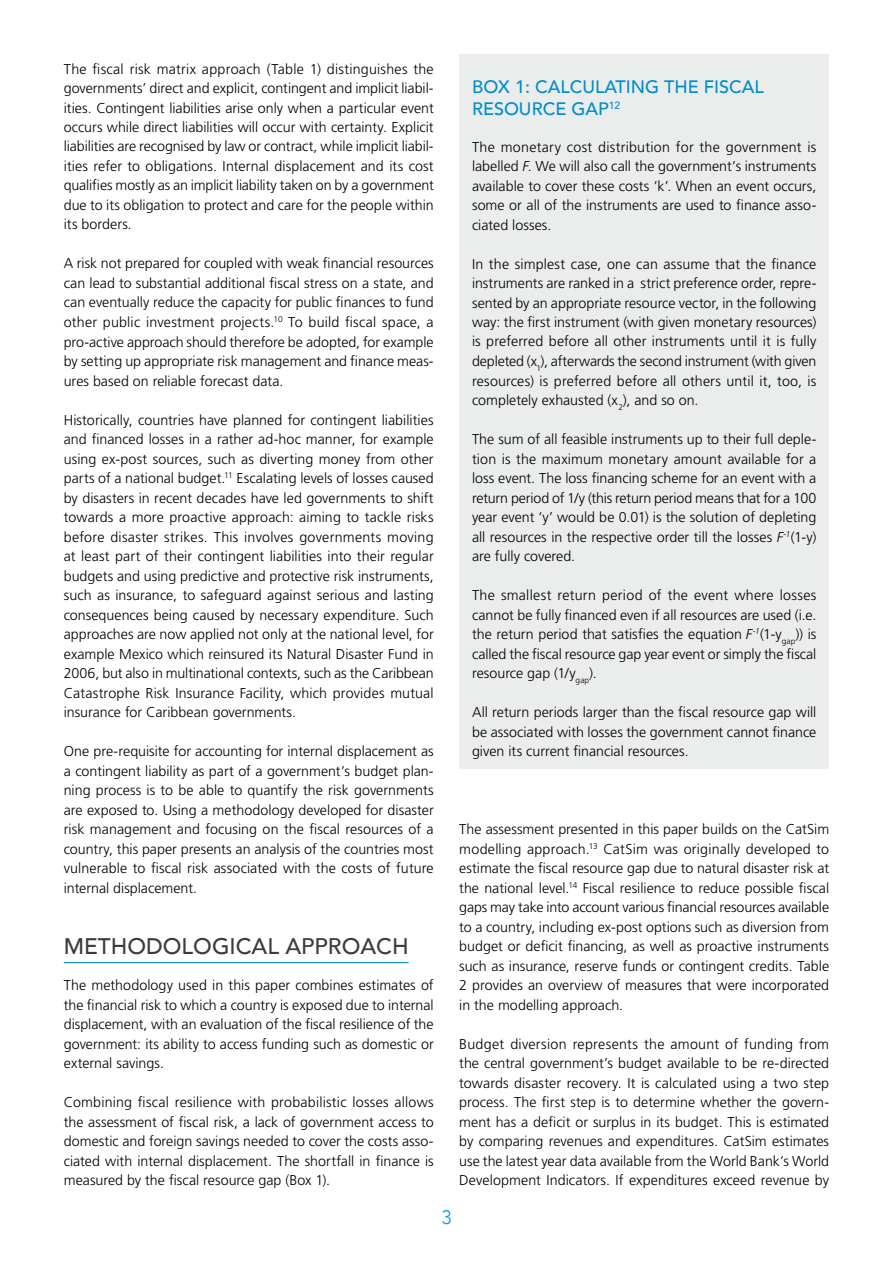
<style>
.page{position:relative;width:893px;height:1263px;background:#fff}
.page>*{position:absolute;margin:0;border:0;box-sizing:border-box;transform-origin:0 0}
.t1{font:500 22.5px "Avenir";color:#3c3c3b}
.t2{font:300 19.5px "Avenir";color:#00a1d6}
.t3{font:500 18px/21.6px "Avenir";color:#008eca}
.t4{font:300 14.25px/19.5px "Frutiger LT Std";color:#000;text-align:justify}
.s1{font-style:italic}
</style>
<div class="page">
<hr style="left:64px;top:962px;width:345px;height:1px;background:#008eca">
<div style="left:459px;top:54px;width:370px;height:715px;background:#ebecec"></div>
<p class="t4" style="left:64px;top:59px;width:371px">The fiscal risk matrix approach (Table 1) distinguishes the governments’ direct and explicit, contingent and implicit liabil&shy;ities. Contingent liabilities arise only when a particular event occurs while direct liabilities will occur with certainty. Explicit liabilities are recognised by law or contract, while implicit liabil&shy;ities refer to obligations. Internal displacement and its cost qualifies mostly as an implicit liability taken on by a government due to its obligation to protect and care for the people within its borders.</p>
<p class="t4" style="left:64px;top:254px;width:371px">A risk not prepared for coupled with weak financial resources can lead to substantial additional fiscal stress on a state, and can eventually reduce the capacity for public finances to fund other public investment projects.<sup>10</sup> To build fiscal space, a pro-active approach should therefore be adopted, for example by setting up appropriate risk management and finance meas&shy;ures based on reliable forecast data.</p>
<p class="t4" style="left:64px;top:410px;width:371px">Historically, countries have planned for contingent liabilities and financed losses in a rather ad-hoc manner, for example using ex-post sources, such as diverting money from other parts of a national budget.<sup>11</sup> Escalating levels of losses caused by disasters in recent decades have led governments to shift towards a more proactive approach: aiming to tackle risks before disaster strikes. This involves governments moving at least part of their contingent liabilities into their regular budgets and using predictive and protective risk instruments, such as insurance, to safeguard against serious and lasting consequences being caused by necessary expenditure. Such approaches are now applied not only at the national level, for example Mexico which reinsured its Natural Disaster Fund in 2006, but also in multinational contexts, such as the Caribbean Catastrophe Risk Insurance Facility, which provides mutual insurance for Caribbean governments.</p>
<p class="t4" style="left:64px;top:741px;width:371px">One pre-requisite for accounting for internal displacement as a contingent liability as part of a government’s budget plan&shy;ning process is to be able to quantify the risk governments are exposed to. Using a methodology developed for disaster risk management and focusing on the fiscal resources of a country, this paper presents an analysis of the countries most vulnerable to fiscal risk associated with the costs of future internal displacement.</p>
<h1 class="t1" style="left:64px;top:926px;width:346px">METHODOLOGICAL APPROACH</h1>
<p class="t4" style="left:64px;top:976px;width:371px">The methodology used in this paper combines estimates of the financial risk to which a country is exposed due to internal displacement, with an evaluation of the fiscal resilience of the government: its ability to access funding such as domestic or external savings.</p>
<p class="t4" style="left:64px;top:1093px;width:371px">Combining fiscal resilience with probabilistic losses allows the assessment of fiscal risk, a lack of government access to domestic and foreign savings needed to cover the costs asso&shy;ciated with internal displacement. The shortfall in finance is measured by the fiscal resource gap (Box 1).</p>
<p class="t3" style="left:472px;top:75px;width:293px">BOX 1: CALCULATING THE FISCAL<br>RESOURCE GAP<sup>12</sup></p>
<p class="t4" style="left:472px;top:137px;width:346px">The monetary cost distribution for the government is labelled <span class="s1">F</span>. We will also call the government’s instruments available to cover these costs ’k’. When an event occurs, some or all of the instruments are used to finance asso&shy;ciated losses.</p>
<p class="t4" style="left:472px;top:254px;width:346px">In the simplest case, one can assume that the finance instruments are ranked in a strict preference order, repre&shy;sented by an appropriate resource vector, in the following way: the first instrument (with given monetary resources) is preferred before all other instruments until it is fully depleted (x<sub>1</sub>), afterwards the second instrument (with given resources) is preferred before all others until it, too, is completely exhausted (x<sub>2</sub>), and so on.</p>
<p class="t4" style="left:472px;top:430px;width:346px">The sum of all feasible instruments up to their full deple&shy;tion is the maximum monetary amount available for a loss event. The loss financing scheme for an event with a return period of 1/y (this return period means that for a 100 year event ‘y’ would be 0.01) is the solution of depleting all resources in the respective order till the losses <span class="s1">F</span><sup>-1</sup>(1-y) are fully covered.</p>
<p class="t4" style="left:472px;top:586px;width:346px">The smallest return period of the event where losses cannot be fully financed even if all resources are used (i.e. the return period that satisfies the equation <span class="s1">F</span><sup>-1</sup>(1-y<sub>gap</sub>)) is called the fiscal resource gap year event or simply the fiscal resource gap (1/y<sub>gap</sub>).</p>
<p class="t4" style="left:472px;top:703px;width:346px">All return periods larger than the fiscal resource gap will be associated with losses the government cannot finance given its current financial resources.</p>
<h2 class="t2" style="left:441px;top:1205px;width:12px">3</h2>
<p class="t4" style="left:459px;top:819px;width:371px">The assessment presented in this paper builds on the CatSim modelling approach.<sup>13</sup> CatSim was originally developed to estimate the fiscal resource gap due to natural disaster risk at the national level.<sup>14</sup> Fiscal resilience to reduce possible fiscal gaps may take into account various financial resources available to a country, including ex-post options such as diversion from budget or deficit financing, as well as proactive instruments such as insurance, reserve funds or contingent credits. Table 2 provides an overview of measures that were incorporated in the modelling approach.</p>
<p class="t4" style="left:459px;top:1034px;width:371px">Budget diversion represents the amount of funding from the central government’s budget available to be re-directed towards disaster recovery. It is calculated using a two step process. The first step is to determine whether the govern&shy;ment has a deficit or surplus in its budget. This is estimated by comparing revenues and expenditures. CatSim estimates use the latest year data available from the World Bank’s World Development Indicators. If expenditures exceed revenue by</p>
</div>
